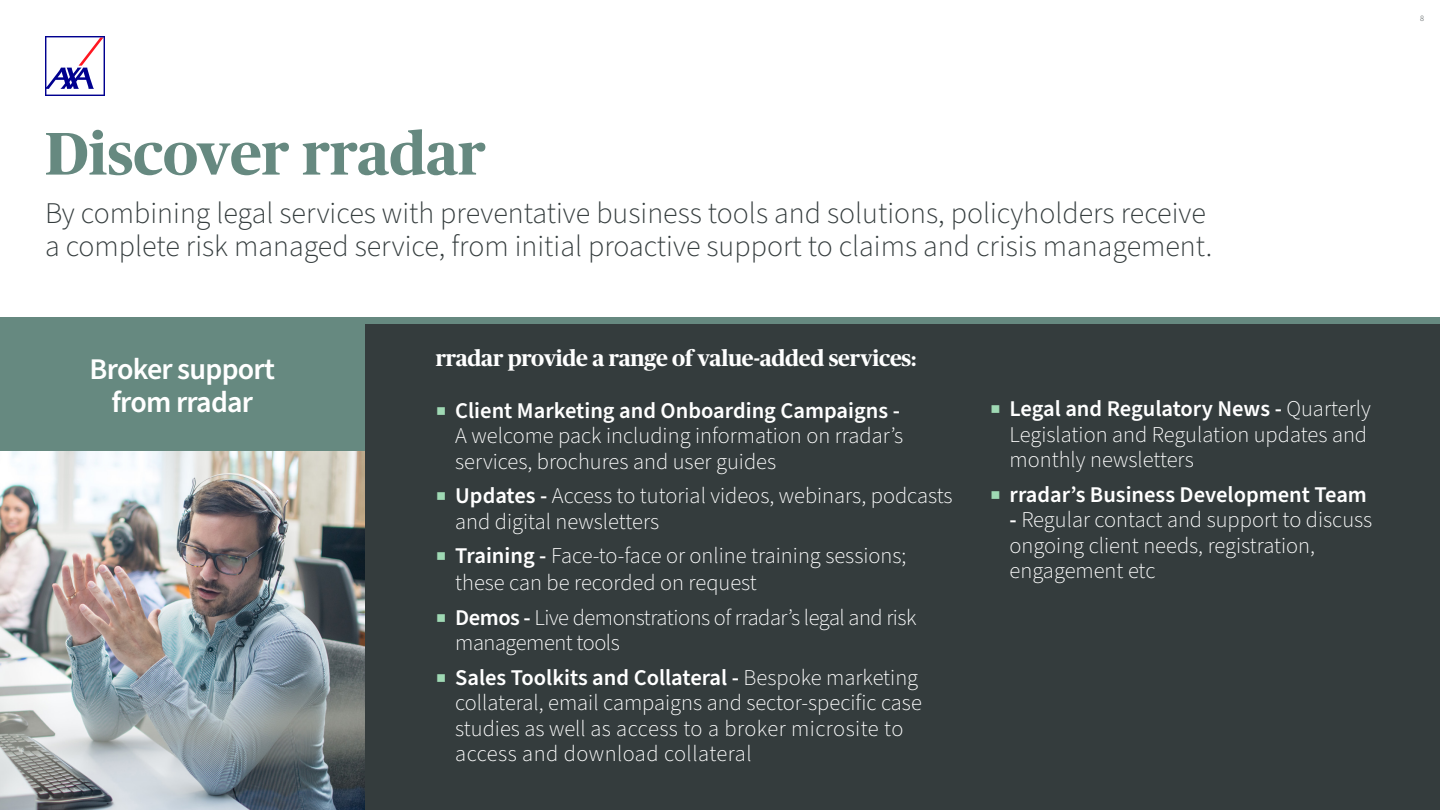
<style>
.page{position:relative;width:1440px;height:810px;background:#fff}
.page>*{position:absolute;margin:0;border:0;box-sizing:border-box;transform-origin:0 0}
.t1{font:700 60px "Publico Headline";color:#668980}
.t2{font:300 30px/33px "Source Sans Pro";color:#343c3d}
.t3{font:600 30px/33px "Source Sans Pro";letter-spacing:-.025em;color:#fff;text-align:center}
.t4{font:300 22.5px/25.5px "Source Sans Pro";color:#fff}
.t5{font:300 22.5px/25.5px "Source Sans Pro";letter-spacing:-.02em;color:#fff}
.t6{font:700 22.5px "Publico Headline";letter-spacing:-.01em;color:#fff}
.t7{font:600 22.5px "Source Sans Pro";color:#fff}
.t8{font:300 8.25px "Source Sans Pro";color:#343c3d}
.s1{font-weight:400;font-size:18px;color:#9fd9b4}
.s2{font-weight:600}
</style>
<div class="page">
<div style="left:0;top:320px;width:1440px;height:490px;background:#343c3d"></div>
<div style="left:0;top:317px;width:1440px;height:7px;background:#668980"></div>
<svg style="left:45px;top:36px;width:60px;height:60px"></svg>
<div style="left:0;top:324px;width:365px;height:128px;background:#668980"></div>
<img style="left:0;top:452px;width:365px;height:358px">
<h1 class="t1" style="left:45px;top:110px;width:442px">Discover rradar</h1>
<h2 class="t2" style="left:45px;top:197px;width:1169px">By combining legal services with preventative business tools and solutions, policyholders receive a complete risk managed service, from initial proactive support to claims and crisis management.</h2>
<h2 class="t3" style="left:90px;top:353px;width:187px">Broker support from rradar</h2>
<p class="t6" style="left:436px;top:342px;width:482px">rradar provide a range of value-added services:</p>
<p class="t4" style="left:455px;top:398px;width:450px;text-indent:-20px"><span class="s1">■</span> <span class="s2">Client Marketing and Onboarding Campaigns -<br></span>A welcome pack including information on rradar’s services, brochures and user guides</p>
<p class="t4" style="left:455px;top:484px;width:499px;text-indent:-20px"><span class="s1">■</span> <span class="s2">Updates -</span> Access to tutorial videos, webinars, podcasts and digital newsletters</p>
<p class="t4" style="left:455px;top:543px;width:453px;line-height:27px;text-indent:-20px"><span class="s1">■</span> <span class="s2">Training -</span> Face-to-face or online training sessions; these can be recorded on request</p>
<p class="t5" style="left:455px;top:605px;width:463px;text-indent:-20px"><span class="s1">■</span> <span class="s2">Demos -</span> Live demonstrations of rradar’s legal and risk management tools</p>
<p class="t4" style="left:455px;top:665px;width:468px;text-indent:-20px"><span class="s1">■</span> <span class="s2">Sales Toolkits and Collateral -</span> Bespoke marketing collateral, email campaigns and sector-specific case studies as well as access to a broker microsite to access and download collateral</p>
<p class="t4" style="left:1010px;top:397px;width:363px;text-indent:-20px"><span class="s1">■</span> <span class="s2">Legal and Regulatory News -</span> Quarterly<br>Legislation and Regulation updates and monthly newsletters</p>
<p class="t7" style="left:990px;top:479px;width:378px"><span class="s1">■</span> rradar’s Business Development Team</p>
<p class="t4" style="left:1010px;top:508px;width:364px"><span class="s2">-</span> Regular contact and support to discuss ongoing client needs, registration, engagement etc</p>
<p class="t8" style="left:1420px;top:13px;width:5px">8</p>
</div>
